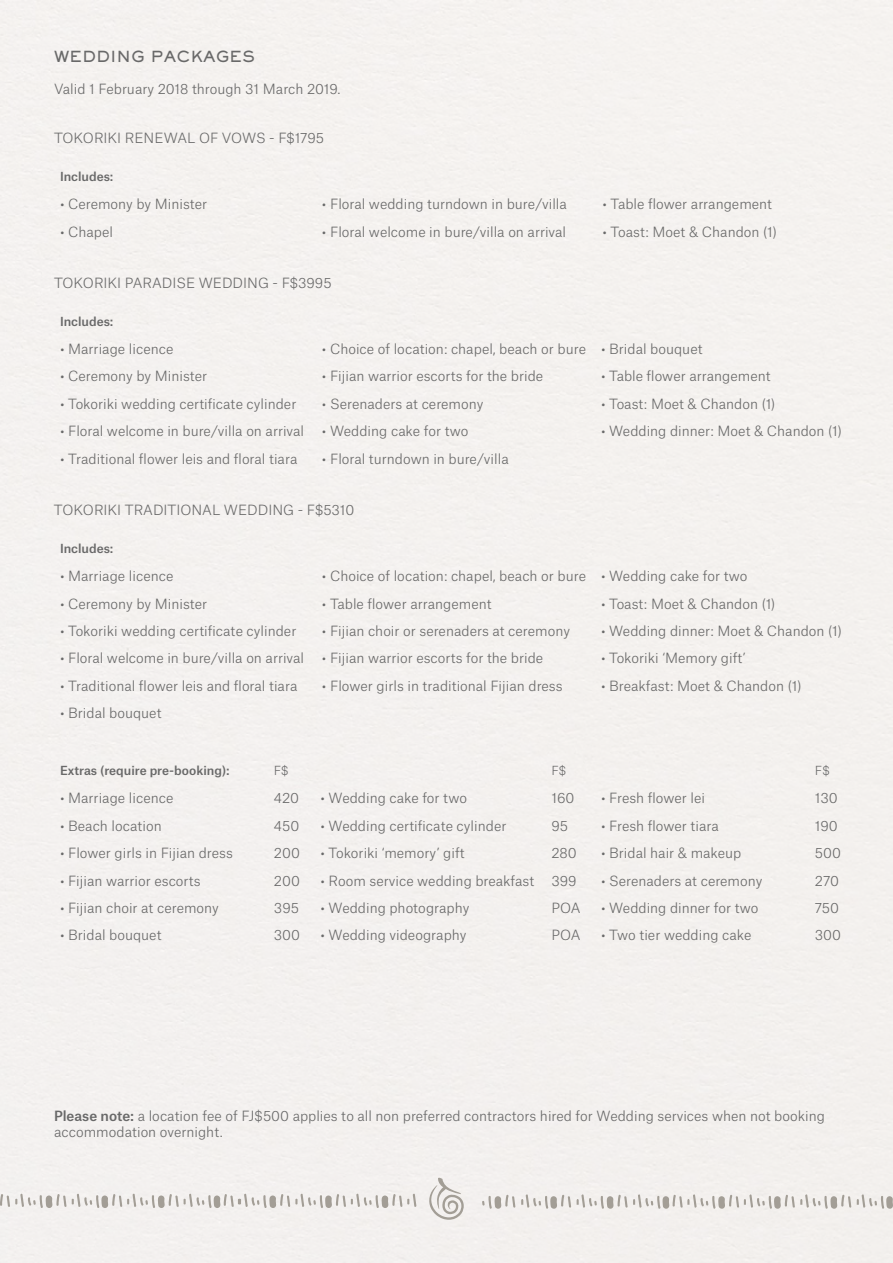
<style>
.page{position:relative;width:893px;height:1263px;background:#fff}
.page>*{position:absolute;margin:0;border:0;box-sizing:border-box;transform-origin:0 0}
.t1{font:15px "Sackers Gothic Heavy AT";letter-spacing:.01em;color:#696969}
.t2{font:300 13.5px/16.2px "Atlas Grotesk";color:#696969}
.t3{font:500 12px "Atlas Grotesk";color:#696969}
.t4{font:300 12px "Atlas Grotesk";color:#696969}
.s1{font-weight:500}
</style>
<div class="page">
<svg style="left:857px;top:1194px;width:36px;height:15px"></svg>
<svg style="left:482px;top:1195px;width:33px;height:14px"></svg>
<svg style="left:521px;top:1194px;width:50px;height:15px"></svg>
<svg style="left:577px;top:1194px;width:274px;height:15px"></svg>
<svg style="left:0;top:1194px;width:416px;height:14px"></svg>
<svg style="left:428px;top:1177px;width:36px;height:43px"></svg>
<p class="t1" style="left:54px;top:46px;width:202px">WEDDING PACKAGES</p>
<p class="t2" style="left:54px;top:80px;width:288px">Valid 1 February 2018 through 31 March 2019.</p>
<p class="t2" style="left:54px;top:128px;width:271px">TOKORIKI RENEWAL OF VOWS - F$1795</p>
<p class="t3" style="left:60px;top:166px;width:55px">Includes:</p>
<p class="t2" style="left:60px;top:195px;width:149px">• Ceremony by Minister</p>
<p class="t2" style="left:322px;top:195px;width:246px">• Floral wedding turndown in bure/villa</p>
<p class="t2" style="left:602px;top:195px;width:171px">• Table flower arrangement</p>
<p class="t2" style="left:60px;top:222px;width:55px">• Chapel</p>
<p class="t2" style="left:322px;top:222px;width:246px">• Floral welcome in bure/villa on arrival</p>
<p class="t2" style="left:602px;top:222px;width:176px">• Toast: Moet &amp; Chandon (1)</p>
<p class="t2" style="left:54px;top:273px;width:279px">TOKORIKI PARADISE WEDDING - F$3995</p>
<p class="t3" style="left:60px;top:311px;width:55px">Includes:</p>
<p class="t2" style="left:60px;top:339px;width:115px">• Marriage licence</p>
<p class="t2" style="left:322px;top:339px;width:382px">• Choice of location: chapel, beach or bure • Bridal bouquet</p>
<p class="t2" style="left:60px;top:367px;width:149px">• Ceremony by Minister</p>
<p class="t2" style="left:322px;top:367px;width:223px">• Fijian warrior escorts for the bride</p>
<p class="t2" style="left:601px;top:367px;width:171px">• Table flower arrangement</p>
<p class="t2" style="left:60px;top:394px;width:238px">• Tokoriki wedding certificate cylinder</p>
<p class="t2" style="left:322px;top:394px;width:163px">• Serenaders at ceremony</p>
<p class="t2" style="left:601px;top:394px;width:176px">• Toast: Moet &amp; Chandon (1)</p>
<p class="t2" style="left:60px;top:422px;width:246px">• Floral welcome in bure/villa on arrival</p>
<p class="t2" style="left:322px;top:422px;width:148px">• Wedding cake for two</p>
<p class="t2" style="left:601px;top:422px;width:242px">• Wedding dinner: Moet &amp; Chandon (1)</p>
<p class="t2" style="left:60px;top:449px;width:239px">• Traditional flower leis and floral tiara</p>
<p class="t2" style="left:322px;top:449px;width:188px">• Floral turndown in bure/villa</p>
<p class="t2" style="left:54px;top:500px;width:302px">TOKORIKI TRADITIONAL WEDDING - F$5310</p>
<p class="t3" style="left:60px;top:538px;width:55px">Includes:</p>
<p class="t2" style="left:60px;top:567px;width:115px">• Marriage licence</p>
<p class="t2" style="left:322px;top:567px;width:427px">• Choice of location: chapel, beach or bure • Wedding cake for two</p>
<p class="t2" style="left:60px;top:594px;width:149px">• Ceremony by Minister</p>
<p class="t2" style="left:322px;top:594px;width:171px">• Table flower arrangement</p>
<p class="t2" style="left:601px;top:594px;width:176px">• Toast: Moet &amp; Chandon (1)</p>
<p class="t2" style="left:60px;top:621px;width:238px">• Tokoriki wedding certificate cylinder</p>
<p class="t2" style="left:322px;top:621px;width:250px">• Fijian choir or serenaders at ceremony</p>
<p class="t2" style="left:601px;top:621px;width:242px">• Wedding dinner: Moet &amp; Chandon (1)</p>
<p class="t2" style="left:60px;top:649px;width:246px">• Floral welcome in bure/villa on arrival</p>
<p class="t2" style="left:322px;top:649px;width:223px">• Fijian warrior escorts for the bride</p>
<p class="t2" style="left:601px;top:649px;width:146px">• Tokoriki ‘Memory gift’</p>
<p class="t2" style="left:60px;top:676px;width:239px">• Traditional flower leis and floral tiara</p>
<p class="t2" style="left:322px;top:676px;width:242px">• Flower girls in traditional Fijian dress</p>
<p class="t2" style="left:601px;top:676px;width:202px">• Breakfast: Moet &amp; Chandon (1)</p>
<p class="t2" style="left:60px;top:704px;width:103px">• Bridal bouquet</p>
<p class="t3" style="left:60px;top:760px;width:171px">Extras (require pre-booking):</p>
<p class="t4" style="left:274px;top:761px;width:16px">F$</p>
<p class="t4" style="left:551px;top:761px;width:16px">F$</p>
<p class="t4" style="left:815px;top:761px;width:16px">F$</p>
<p class="t2" style="left:60px;top:789px;width:115px">• Marriage licence</p>
<p class="t2" style="left:274px;top:789px;width:27px">420</p>
<p class="t2" style="left:320px;top:789px;width:148px">• Wedding cake for two</p>
<p class="t2" style="left:551px;top:789px;width:24px">160</p>
<p class="t2" style="left:601px;top:789px;width:106px">• Fresh flower lei</p>
<p class="t2" style="left:815px;top:789px;width:24px">130</p>
<p class="t2" style="left:60px;top:816px;width:103px">• Beach location</p>
<p class="t2" style="left:274px;top:816px;width:27px">450</p>
<p class="t2" style="left:320px;top:816px;width:187px">• Wedding certificate cylinder</p>
<p class="t2" style="left:551px;top:816px;width:18px">95</p>
<p class="t2" style="left:601px;top:816px;width:119px">• Fresh flower tiara</p>
<p class="t2" style="left:815px;top:816px;width:24px">190</p>
<p class="t2" style="left:60px;top:843px;width:174px">• Flower girls in Fijian dress</p>
<p class="t2" style="left:274px;top:843px;width:27px">200</p>
<p class="t2" style="left:320px;top:843px;width:146px">• Tokoriki ‘memory’ gift</p>
<p class="t2" style="left:551px;top:843px;width:27px">280</p>
<p class="t2" style="left:601px;top:843px;width:142px">• Bridal hair &amp; makeup</p>
<p class="t2" style="left:815px;top:843px;width:28px">500</p>
<p class="t2" style="left:60px;top:871px;width:142px">• Fijian warrior escorts</p>
<p class="t2" style="left:274px;top:871px;width:27px">200</p>
<p class="t2" style="left:320px;top:871px;width:215px">• Room service wedding breakfast</p>
<p class="t2" style="left:551px;top:871px;width:27px">399</p>
<p class="t2" style="left:601px;top:871px;width:163px">• Serenaders at ceremony</p>
<p class="t2" style="left:815px;top:871px;width:26px">270</p>
<p class="t2" style="left:60px;top:898px;width:160px">• Fijian choir at ceremony</p>
<p class="t2" style="left:274px;top:898px;width:27px">395</p>
<p class="t2" style="left:320px;top:898px;width:150px">• Wedding photography</p>
<p class="t2" style="left:551px;top:898px;width:31px">POA</p>
<p class="t2" style="left:601px;top:898px;width:159px">• Wedding dinner for two</p>
<p class="t2" style="left:815px;top:898px;width:26px">750</p>
<p class="t2" style="left:60px;top:926px;width:103px">• Bridal bouquet</p>
<p class="t2" style="left:274px;top:926px;width:28px">300</p>
<p class="t2" style="left:320px;top:926px;width:147px">• Wedding videography</p>
<p class="t2" style="left:551px;top:926px;width:31px">POA</p>
<p class="t2" style="left:601px;top:926px;width:152px">• Two tier wedding cake</p>
<p class="t2" style="left:815px;top:926px;width:28px">300</p>
<p class="t2" style="left:54px;top:1106px;width:772px"><span class="s1">Please note:</span> a location fee of FJ$500 applies to all non preferred contractors hired for Wedding services when not booking accommodation overnight.</p>
</div>
